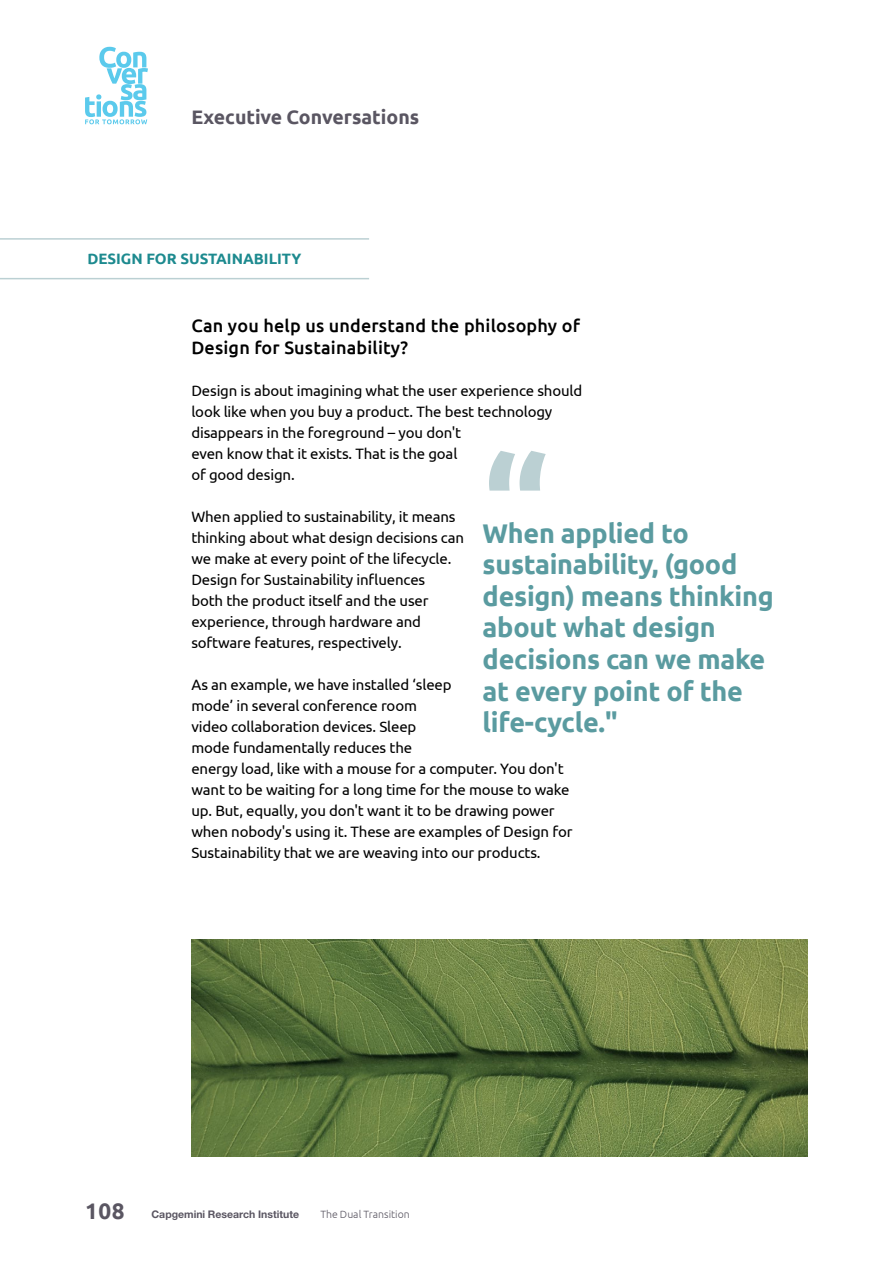
<style>
.page{position:relative;width:893px;height:1263px;background:#fff}
.page>*{position:absolute;margin:0;border:0;box-sizing:border-box;transform-origin:0 0}
.t1{font:700 27px/31.5px "Ubuntu";letter-spacing:-.01em;color:#5a9ba0}
.t2{font:700 19.5px "Ubuntu";color:#5a5662}
.t3{font:500 18px/22.5px "Ubuntu";letter-spacing:.01em;color:#000}
.t4{font:15px/21px "Ubuntu";letter-spacing:-.01em;color:#000}
.t5{font:700 15px "Ubuntu";color:#1d8a8f}
.t6{font:700 10.5px "Helvetica Neue LT Std";color:#5a5662}
.t7{font:300 10.5px "Ubuntu";color:#5a5662}
.s1{font-family:"Ubuntu";font-size:22.5px}
</style>
<div class="page">
<svg style="left:85px;top:47px;width:63px;height:77px"></svg>
<hr style="left:0;top:278px;width:369px;height:1px;background:#bbd0d3">
<hr style="left:0;top:238px;width:369px;height:2px;background:#bbd0d3">
<svg style="left:489px;top:451px;width:57px;height:40px"></svg>
<img style="left:191px;top:940px;width:617px;height:217px">
<h2 class="t2" style="left:191px;top:106px;width:230px">Executive Conversations</h2>
<p class="t5" style="left:87px;top:249px;width:216px">DESIGN FOR SUSTAINABILITY</p>
<p class="t3" style="left:191px;top:314px;width:390px">Can you help us understand the philosophy of<br>Design for Sustainability?</p>
<p class="t4" style="left:191px;top:380px;width:392px">Design is about imagining what the user experience should look like when you buy a product. The best technology disappears in the foreground – you don't<br>even know that it exists. That is the goal<br>of good design.</p>
<p class="t4" style="left:191px;top:506px;width:274px">When applied to sustainability, it means thinking about what design decisions can we make at every point of the lifecycle.<br>Design for Sustainability influences<br>both the product itself and the user experience, through hardware and software features, respectively.</p>
<p class="t4" style="left:191px;top:674px;width:383px">As an example, we have installed ‘sleep<br>mode’ in several conference room<br>video collaboration devices. Sleep<br>mode fundamentally reduces the<br>energy load, like with a mouse for a computer. You don't want to be waiting for a long time for the mouse to wake up. But, equally, you don't want it to be drawing power when nobody's using it. These are examples of Design for Sustainability that we are weaving into our products.</p>
<h1 class="t1" style="left:483px;top:517px;width:293px">When applied to sustainability, (good design) means thinking about what design decisions can we make at every point of the life-cycle."</h1>
<p class="t6" style="left:85px;top:1207px;width:216px"><span class="s1">108</span> Capgemini Research Institute</p>
<p class="t7" style="left:320px;top:1208px;width:91px">The Dual Transition</p>
</div>
